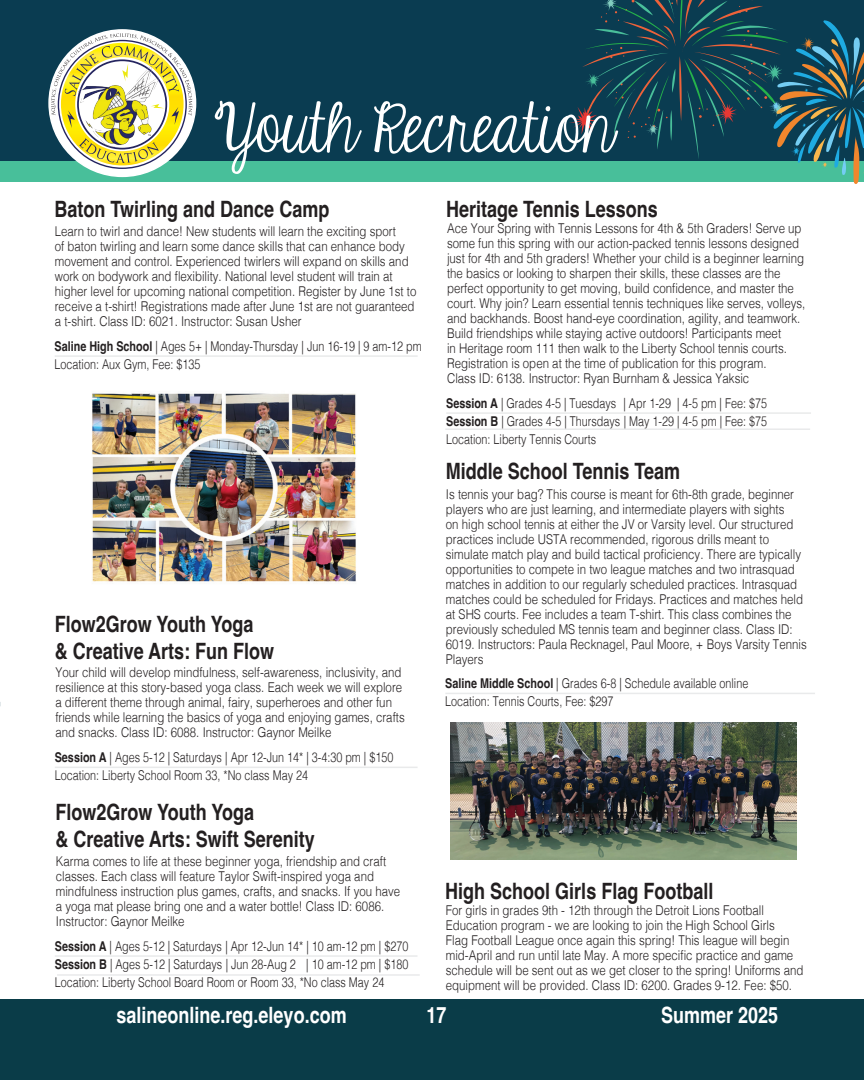
<style>
.page{position:relative;width:864px;height:1080px;background:#fff}
.page>*{position:absolute;margin:0;border:0;box-sizing:border-box;transform-origin:0 0}
.Page_Titles{font:72px "KG Eyes Wide Open";color:#fff}
.Paragraph_Text{font:700 22.5px "Helvetica";color:#231f20;scale:.8 1}
.t1{font:700 22.5px "Helvetica";color:#fff;scale:.8 1}
.Paragraph_Text-2{font:300 13.5px/15px "Helvetica";color:#231f20;scale:.85 1}
.Paragraph_Text-3{font:300 13.5px "Helvetica";color:#231f20;scale:.8 1}
.s1{font-weight:700}
</style>
<div class="page">
<div style="left:0;top:0;width:864px;height:165px;background:#0a3c51"></div>
<div style="left:0;top:161px;width:864px;height:20px;background:#48bf9a"></div>
<div style="left:0;top:999px;width:864px;height:81px;background:#0a3c48"></div>
<svg style="left:51px;top:33px;width:141px;height:136px;background:#bec18a"></svg>
<svg style="left:569px;top:0;width:295px;height:184px"></svg>
<hr style="left:445px;top:693px;width:370px;height:1px;background:#e9eaeb">
<hr style="left:55px;top:355px;width:363px;height:2px;background:#e9eaeb">
<hr style="left:446px;top:412px;width:365px;height:2px;background:#e9eaeb">
<hr style="left:55px;top:955px;width:363px;height:2px;background:#e9eaeb">
<hr style="left:55px;top:767px;width:363px;height:1px;background:#e9eaeb">
<hr style="left:57px;top:974px;width:363px;height:2px;background:#e9eaeb">
<hr style="left:445px;top:428px;width:365px;height:2px;background:#e9eaeb">
<img style="left:92px;top:393px;width:264px;height:189px">
<img style="left:451px;top:722px;width:345px;height:137px">
<p class="Page_Titles" style="left:214px;top:89px;width:400px">Youth Recreation</p>
<p class="Paragraph_Text" style="left:55px;top:195px;width:345px">Baton Twirling and Dance Camp</p>
<p class="Paragraph_Text-2" style="left:55px;top:223px;width:427px">Learn to twirl and dance! New students will learn the exciting sport<br>of baton twirling and learn some dance skills that can enhance body movement and control. Experienced twirlers will expand on skills and work on bodywork and flexibility. National level student will train at higher level for upcoming national competition. Register by June 1st to receive a t-shirt! Registrations made after June 1st are not guaranteed a t-shirt. Class ID: 6021. Instructor: Susan Usher</p>
<p class="Paragraph_Text-3" style="left:55px;top:335px;width:460px"><span class="s1">Saline High School</span> | Ages 5+ | Monday-Thursday | Jun 16-19 | 9 am-12 pm</p>
<p class="Paragraph_Text-3" style="left:55px;top:353px;width:184px">Location: Aux Gym, Fee: $135</p>
<p class="Paragraph_Text" style="left:55px;top:610px;width:250px">Flow2Grow Youth Yoga</p>
<p class="Paragraph_Text" style="left:55px;top:637px;width:276px">&amp; Creative Arts: Fun Flow</p>
<p class="Paragraph_Text-2" style="left:55px;top:664px;width:413px">Your child will develop mindfulness, self-awareness, inclusivity, and resilience at this story-based yoga class. Each week we will explore a different theme through animal, fairy, superheroes and other fun friends while learning the basics of yoga and enjoying games, crafts and snacks. Class ID: 6088. Instructor: Gaynor Meilke</p>
<p class="Paragraph_Text-3" style="left:55px;top:746px;width:425px"><span class="s1">Session A</span> | Ages 5-12 | Saturdays | Apr 12-Jun 14* | 3-4:30 pm | $150</p>
<p class="Paragraph_Text-3" style="left:55px;top:764px;width:318px">Location: Liberty School Room 33, *No class May 24</p>
<p class="Paragraph_Text" style="left:55px;top:799px;width:250px">Flow2Grow Youth Yoga</p>
<p class="Paragraph_Text" style="left:55px;top:826px;width:326px">&amp; Creative Arts: Swift Serenity</p>
<p class="Paragraph_Text-2" style="left:56px;top:853px;width:407px">Karma comes to life at these beginner yoga, friendship and craft classes. Each class will feature Taylor Swift-inspired yoga and mindfulness instruction plus games, crafts, and snacks. If you have a yoga mat please bring one and a water bottle! Class ID: 6086.<br>Instructor: Gaynor Meilke</p>
<p class="Paragraph_Text-3" style="left:55px;top:935px;width:443px"><span class="s1">Session A</span> | Ages 5-12 | Saturdays | Apr 12-Jun 14* | 10 am-12 pm | $270</p>
<p class="Paragraph_Text-3" style="left:55px;top:953px;width:443px"><span class="s1">Session B</span> | Ages 5-12 | Saturdays | Jun 28-Aug 2 | 10 am-12 pm | $180</p>
<p class="Paragraph_Text-3" style="left:55px;top:971px;width:413px">Location: Liberty School Board Room or Room 33, *No class May 24</p>
<p class="Paragraph_Text" style="left:446px;top:195px;width:266px">Heritage Tennis Lessons</p>
<p class="Paragraph_Text-2" style="left:447px;top:220px;width:423px">Ace Your Spring with Tennis Lessons for 4th &amp; 5th Graders! Serve up some fun this spring with our action-packed tennis lessons designed just for 4th and 5th graders! Whether your child is a beginner learning the basics or looking to sharpen their skills, these classes are the perfect opportunity to get moving, build confidence, and master the court. Why join? Learn essential tennis techniques like serves, volleys, and backhands. Boost hand-eye coordination, agility, and teamwork.</p>
<p class="Paragraph_Text-2" style="left:447px;top:325px;width:401px">Build friendships while staying active outdoors! Participants meet in Heritage room 111 then walk to the Liberty School tennis courts.<br>Registration is open at the time of publication for this program.</p>
<p class="Paragraph_Text-2" style="left:447px;top:370px;width:357px">Class ID: 6138. Instructor: Ryan Burnham &amp; Jessica Yaksic</p>
<p class="Paragraph_Text-3" style="left:446px;top:392px;width:403px"><span class="s1">Session A</span> | Grades 4-5 | Tuesdays | Apr 1-29 | 4-5 pm | Fee: $75</p>
<p class="Paragraph_Text-3" style="left:446px;top:410px;width:403px"><span class="s1">Session B</span> | Grades 4-5 | Thursdays | May 1-29 | 4-5 pm | Fee: $75</p>
<p class="Paragraph_Text-3" style="left:446px;top:428px;width:189px">Location: Liberty Tennis Courts</p>
<p class="Paragraph_Text" style="left:446px;top:458px;width:294px">Middle School Tennis Team</p>
<p class="Paragraph_Text-2" style="left:446px;top:485px;width:426px">Is tennis your bag? This course is meant for 6th-8th grade, beginner players who are just learning, and intermediate players with sights<br>on high school tennis at either the JV or Varsity level. Our structured practices include USTA recommended, rigorous drills meant to simulate match play and build tactical proficiency. There are typically opportunities to compete in two league matches and two intrasquad matches in addition to our regularly scheduled practices. Intrasquad matches could be scheduled for Fridays. Practices and matches held at SHS courts. Fee includes a team T-shirt. This class combines the previously scheduled MS tennis team and beginner class. Class ID:<br>6019. Instructors: Paula Recknagel, Paul Moore, + Boys Varsity Tennis Players</p>
<p class="Paragraph_Text-3" style="left:445px;top:672px;width:380px"><span class="s1">Saline Middle School</span> | Grades 6-8 | Schedule available online</p>
<p class="Paragraph_Text-3" style="left:445px;top:690px;width:212px">Location: Tennis Courts, Fee: $297</p>
<p class="Paragraph_Text" style="left:445px;top:877px;width:337px">High School Girls Flag Football</p>
<p class="Paragraph_Text-2" style="left:446px;top:902px;width:422px">For girls in grades 9th - 12th through the Detroit Lions Football Education program - we are looking to join the High School Girls<br>Flag Football League once again this spring! This league will begin mid-April and run until late May. A more specific practice and game schedule will be sent out as we get closer to the spring! Uniforms and equipment will be provided. Class ID: 6200. Grades 9-12. Fee: $50.</p>
<h2 class="t1" style="left:117px;top:1002px;width:289px">salineonline.reg.eleyo.com</h2>
<h2 class="t1" style="left:427px;top:1002px;width:27px">17</h2>
<h2 class="t1" style="left:661px;top:1002px;width:148px">Summer 2025</h2>
</div>
